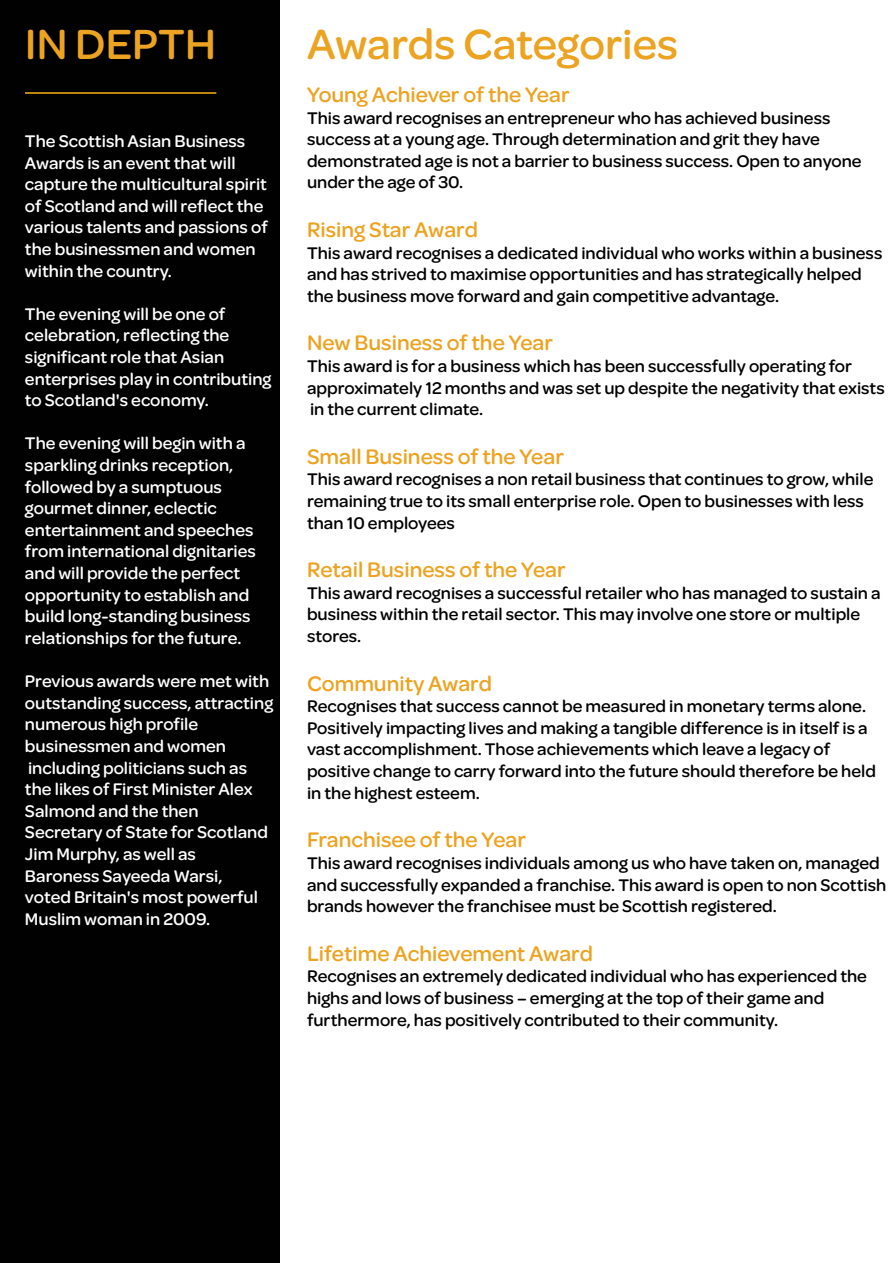
<style>
.page{position:relative;width:893px;height:1263px;background:#fff}
.page>*{position:absolute;margin:0;border:0;box-sizing:border-box;transform-origin:0 0}
.t1{font:500 45px "More Four Omnes";color:#eca321}
.t2{font:500 22.5px "More Four Omnes";color:#eca321}
.t3{font:500 18px/21.6px "More Four Omnes";color:#010101}
.t4{font:500 18px/21.6px "More Four Omnes";color:#fff}
</style>
<div class="page">
<div style="left:0;top:0;width:280px;height:1263px;background:#010101"></div>
<hr style="left:25px;top:92px;width:191px;height:2px;background:#fcb415">
<h1 class="t1" style="left:25px;top:12px;width:192px">IN DEPTH</h1>
<h1 class="t1" style="left:307px;top:12px;width:373px">Awards Categories</h1>
<p class="t4" style="left:25px;top:129px;width:244px">The Scottish Asian Business<br>Awards is an event that will capture the multicultural spirit of Scotland and will reflect the various talents and passions of the businessmen and women within the country.</p>
<p class="t4" style="left:25px;top:302px;width:248px">The evening will be one of celebration, reflecting the significant role that Asian enterprises play in contributing to Scotland’s economy.</p>
<p class="t4" style="left:25px;top:432px;width:232px">The evening will begin with a sparkling drinks reception, followed by a sumptuous gourmet dinner, eclectic entertainment and speeches from international dignitaries and will provide the perfect opportunity to establish and build long-standing business relationships for the future.</p>
<p class="t4" style="left:25px;top:669px;width:250px">Previous awards were met with outstanding success, attracting numerous high profile businessmen and women including politicians such as the likes of First Minister Alex<br>Salmond and the then<br>Secretary of State for Scotland<br>Jim Murphy, as well as<br>Baroness Sayeeda Warsi,<br>voted Britain’s most powerful<br>Muslim woman in 2009.</p>
<p class="t2" style="left:307px;top:79px;width:264px">Young Achiever of the Year</p>
<p class="t3" style="left:307px;top:106px;width:556px">This award recognises an entrepreneur who has achieved business success at a young age. Through determination and grit they have demonstrated age is not a barrier to business success. Open to anyone under the age of 30.</p>
<p class="t2" style="left:307px;top:214px;width:172px">Rising Star Award</p>
<p class="t3" style="left:307px;top:241px;width:577px">This award recognises a dedicated individual who works within a business and has strived to maximise opportunities and has strategically helped the business move forward and gain competitive advantage.</p>
<p class="t2" style="left:307px;top:327px;width:248px">New Business of the Year</p>
<p class="t3" style="left:307px;top:354px;width:579px">This award is for a business which has been successfully operating for approximately 12 months and was set up despite the negativity that exists in the current climate.</p>
<p class="t2" style="left:307px;top:441px;width:258px">Small Business of the Year</p>
<p class="t3" style="left:307px;top:468px;width:568px">This award recognises a non retail business that continues to grow, while remaining true to its small enterprise role. Open to businesses with less than 10 employees</p>
<p class="t2" style="left:307px;top:554px;width:260px">Retail Business of the Year</p>
<p class="t3" style="left:307px;top:581px;width:575px">This award recognises a successful retailer who has managed to sustain a business within the retail sector. This may involve one store or multiple stores.</p>
<p class="t2" style="left:307px;top:667px;width:186px">Community Award</p>
<p class="t3" style="left:307px;top:694px;width:570px">Recognises that success cannot be measured in monetary terms alone.<br>Positively impacting lives and making a tangible difference is in itself is a vast accomplishment. Those achievements which leave a legacy of positive change to carry forward into the future should therefore be held in the highest esteem.</p>
<p class="t2" style="left:307px;top:824px;width:220px">Franchisee of the Year</p>
<p class="t3" style="left:307px;top:851px;width:581px">This award recognises individuals among us who have taken on, managed and successfully expanded a franchise. This award is open to non Scottish brands however the franchisee must be Scottish registered.</p>
<p class="t2" style="left:307px;top:937px;width:287px">Lifetime Achievement Award</p>
<p class="t3" style="left:307px;top:964px;width:561px">Recognises an extremely dedicated individual who has experienced the highs and lows of business – emerging at the top of their game and furthermore, has positively contributed to their community.</p>
</div>
